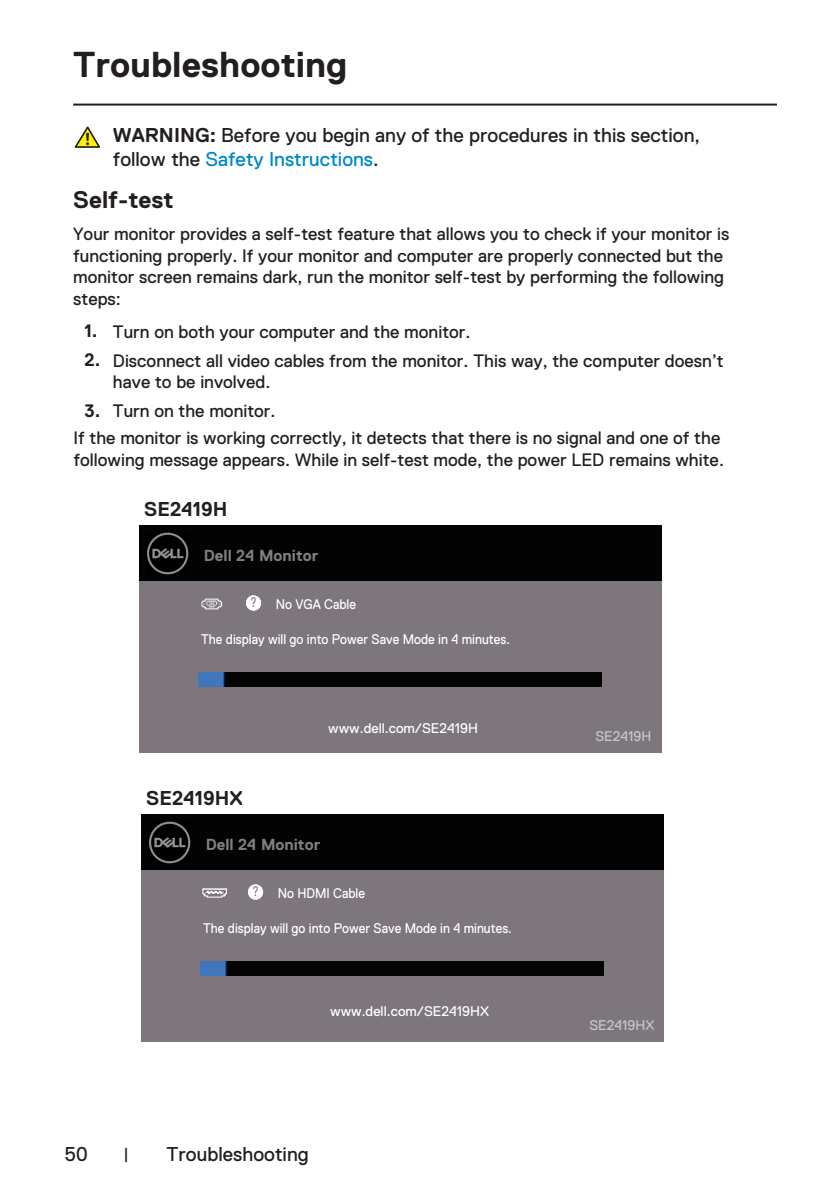
<style>
.page{position:relative;width:840px;height:1191px;background:#fff}
.page>*{position:absolute;margin:0;border:0;box-sizing:border-box;transform-origin:0 0}
.t1{font:700 36px "Dell Replica";color:#231f20}
.t2{font:700 24px "Dell Replica";color:#231f20}
.t3{font:20px/24px "Dell Replica";color:#231f20}
.t4{font:700 20px "Dell Replica";color:#231f20}
.t5{font:18px/21.6px "Dell Replica";color:#231f20}
.t6{font:700 16px "Dell Replica";color:#808080}
.t7{font:16px "Dell Replica";color:#231f20}
.t8{font:14px "Dell Replica";color:#fff;scale:.92 1}
.t9{font:14px "Dell Replica";color:#fff}
.t10{font:14px "Dell Replica";color:#c7c8ca}
.t11{font:14px "Dell Replica";color:#7d767c;scale:.73 1}
.s1{font-weight:700}
.s2{color:#0087cb}
</style>
<div class="page">
<hr style="left:73px;top:104px;width:703px;height:2px;background:#231f20">
<svg style="left:74px;top:126px;width:26px;height:22px"></svg>
<div style="left:139px;top:553px;width:522px;height:199px;background:#7d767c"></div>
<div style="left:139px;top:525px;width:522px;height:55px;background:#030303"></div>
<div style="left:246px;top:595px;width:15px;height:16px;background:#fff;border-radius:50%"></div>
<div style="left:198px;top:672px;width:403px;height:14px;background:#040503"></div>
<img style="left:147px;top:532px;width:42px;height:42px">
<img style="left:201px;top:598px;width:22px;height:12px">
<div style="left:141px;top:842px;width:522px;height:199px;background:#7d767c"></div>
<div style="left:141px;top:814px;width:522px;height:55px;background:#030303"></div>
<div style="left:248px;top:884px;width:15px;height:15px;background:#fff;border-radius:50%"></div>
<div style="left:200px;top:961px;width:403px;height:14px;background:#040503"></div>
<img style="left:149px;top:821px;width:42px;height:42px">
<img style="left:202px;top:888px;width:25px;height:10px">
<h1 class="t1" style="left:73px;top:45px;width:275px">Troubleshooting</h1>
<p class="t3" style="left:113px;top:123px;width:588px"><span class="s1">WARNING:</span> Before you begin any of the procedures in this section, follow the <span class="s2">Safety Instructions</span>.</p>
<h2 class="t2" style="left:73px;top:186px;width:102px">Self-test</h2>
<p class="t5" style="left:73px;top:223px;width:657px">Your monitor provides a self-test feature that allows you to check if your monitor is functioning properly. If your monitor and computer are properly connected but the monitor screen remains dark, run the monitor self-test by performing the following steps:</p>
<p class="t5" style="left:84px;top:321px;width:387px"><span class="s1">1.</span> Turn on both your computer and the monitor.</p>
<p class="t5" style="left:113px;top:350px;width:612px;text-indent:-28px"><span class="s1">2.</span> Disconnect all video cables from the monitor. This way, the computer doesn’t have to be involved.</p>
<p class="t5" style="left:73px;top:397px;width:648px;line-height:27px;text-indent:11px"><span class="s1">3.</span> Turn on the monitor.<br>If the monitor is working correctly, it detects that there is no signal and one of the</p>
<p class="t5" style="left:73px;top:449px;width:651px">following message appears. While in self-test mode, the power LED remains white.</p>
<p class="t4" style="left:144px;top:498px;width:85px">SE2419H</p>
<p class="t6" style="left:204px;top:546px;width:116px">Dell 24 Monitor</p>
<p class="t11" style="left:250px;top:594px;width:10px">?</p>
<p class="t8" style="left:275px;top:596px;width:89px">No VGA Cable</p>
<p class="t8" style="left:201px;top:631px;width:337px">The display will go into Power Save Mode in 4 minutes.</p>
<p class="t9" style="left:328px;top:720px;width:151px">www.dell.com/SE2419H</p>
<p class="t4" style="left:146px;top:786px;width:98px">SE2419HX</p>
<p class="t6" style="left:206px;top:835px;width:116px">Dell 24 Monitor</p>
<p class="t11" style="left:252px;top:883px;width:10px">?</p>
<p class="t8" style="left:277px;top:885px;width:96px">No HDMI Cable</p>
<p class="t8" style="left:203px;top:920px;width:337px">The display will go into Power Save Mode in 4 minutes.</p>
<p class="t9" style="left:330px;top:1003px;width:160px">www.dell.com/SE2419HX</p>
<p class="t3" style="left:65px;top:1142px;width:25px">50</p>
<p class="t7" style="left:123px;top:1144px;width:7px">|</p>
<p class="t3" style="left:166px;top:1142px;width:144px">Troubleshooting</p>
<p class="t10" style="left:595px;top:728px;width:57px">SE2419H</p>
<p class="t10" style="left:589px;top:1017px;width:67px">SE2419HX</p>
</div>
